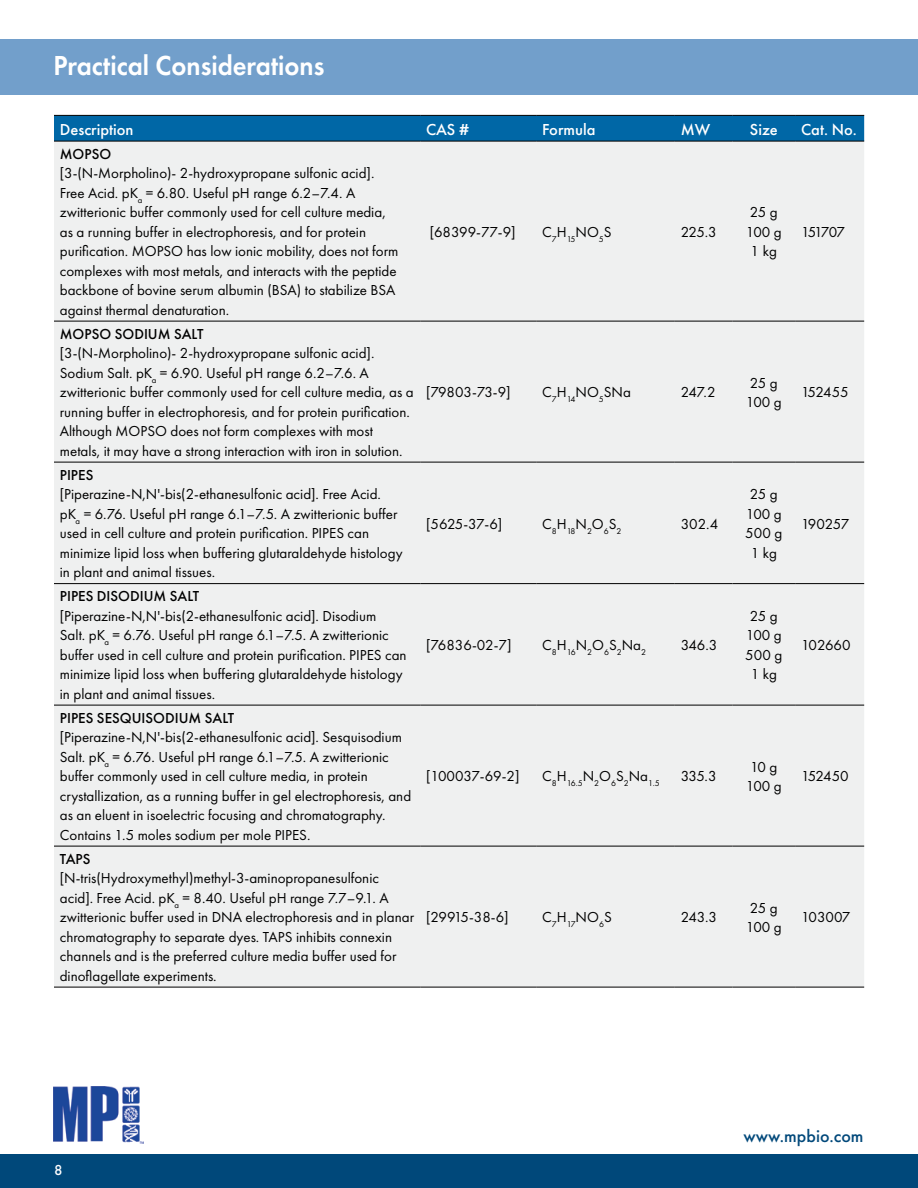
<style>
.page{position:relative;width:918px;height:1188px;background:#fff}
.page>*{position:absolute;margin:0;border:0;box-sizing:border-box;transform-origin:0 0}
.t1{font:600 28.5px "Futura PT";color:#fff;scale:.93 1}
.t2{font:500 18px "Futura PT";color:#00487a}
.t3{font:500 16.5px "Futura PT";color:#fff}
.t4{font:15px/19.5px "Futura PT";color:#000}
.t5{font:500 15px "Futura PT";color:#000}
.t6{font:500 15px "Futura PT";color:#fff}
.t7{font:8.7px "Futura PT";color:#000}
</style>
<div class="page">
<div style="left:0;top:1155px;width:918px;height:33px;background:#00487a"></div>
<img style="left:54px;top:1086px;width:90px;height:58px">
<div style="left:0;top:39px;width:918px;height:56px;background:#729fcb"></div>
<div style="left:54px;top:116px;width:810px;height:25px;background:#0067a6"></div>
<div style="left:54px;top:142px;width:810px;height:845px;background:#eff0f0"></div>
<hr style="left:54px;top:115px;width:366px;height:1px;background:#000">
<hr style="left:420px;top:115px;width:116px;height:1px;background:#000">
<hr style="left:536px;top:115px;width:139px;height:1px;background:#000">
<hr style="left:675px;top:115px;width:57px;height:1px;background:#000">
<hr style="left:732px;top:115px;width:63px;height:1px;background:#000">
<hr style="left:795px;top:115px;width:69px;height:1px;background:#000">
<hr style="left:54px;top:987px;width:366px;height:1px;background:#000">
<hr style="left:420px;top:987px;width:116px;height:1px;background:#000">
<hr style="left:536px;top:987px;width:139px;height:1px;background:#000">
<hr style="left:675px;top:987px;width:57px;height:1px;background:#000">
<hr style="left:732px;top:987px;width:63px;height:1px;background:#000">
<hr style="left:795px;top:987px;width:69px;height:1px;background:#000">
<hr style="left:54px;top:141px;width:366px;height:1px;background:#000">
<hr style="left:420px;top:141px;width:116px;height:1px;background:#000">
<hr style="left:536px;top:141px;width:139px;height:1px;background:#000">
<hr style="left:675px;top:141px;width:57px;height:1px;background:#000">
<hr style="left:732px;top:141px;width:63px;height:1px;background:#000">
<hr style="left:795px;top:141px;width:69px;height:1px;background:#000">
<hr style="left:54px;top:321px;width:366px;height:1px;background:#000">
<hr style="left:54px;top:462px;width:366px;height:1px;background:#000">
<hr style="left:54px;top:583px;width:366px;height:1px;background:#000">
<hr style="left:54px;top:705px;width:366px;height:1px;background:#000">
<hr style="left:54px;top:846px;width:366px;height:1px;background:#000">
<hr style="left:795px;top:321px;width:69px;height:1px;background:#000">
<hr style="left:795px;top:462px;width:69px;height:1px;background:#000">
<hr style="left:795px;top:583px;width:69px;height:1px;background:#000">
<hr style="left:795px;top:705px;width:69px;height:1px;background:#000">
<hr style="left:795px;top:846px;width:69px;height:1px;background:#000">
<hr style="left:420px;top:321px;width:116px;height:1px;background:#000">
<hr style="left:536px;top:321px;width:139px;height:1px;background:#000">
<hr style="left:675px;top:321px;width:57px;height:1px;background:#000">
<hr style="left:732px;top:321px;width:63px;height:1px;background:#000">
<hr style="left:420px;top:462px;width:116px;height:1px;background:#000">
<hr style="left:536px;top:462px;width:139px;height:1px;background:#000">
<hr style="left:675px;top:462px;width:57px;height:1px;background:#000">
<hr style="left:732px;top:462px;width:63px;height:1px;background:#000">
<hr style="left:420px;top:583px;width:116px;height:1px;background:#000">
<hr style="left:536px;top:583px;width:139px;height:1px;background:#000">
<hr style="left:675px;top:583px;width:57px;height:1px;background:#000">
<hr style="left:732px;top:583px;width:63px;height:1px;background:#000">
<hr style="left:420px;top:705px;width:116px;height:1px;background:#000">
<hr style="left:536px;top:705px;width:139px;height:1px;background:#000">
<hr style="left:675px;top:705px;width:57px;height:1px;background:#000">
<hr style="left:732px;top:705px;width:63px;height:1px;background:#000">
<hr style="left:420px;top:846px;width:116px;height:1px;background:#000">
<hr style="left:536px;top:846px;width:139px;height:1px;background:#000">
<hr style="left:675px;top:846px;width:57px;height:1px;background:#000">
<hr style="left:732px;top:846px;width:63px;height:1px;background:#000">
<h1 class="t1" style="left:53px;top:48px;width:293px">Practical Considerations</h1>
<p class="t3" style="left:60px;top:119px;width:75px">Description</p>
<p class="t3" style="left:426px;top:119px;width:44px">CAS #</p>
<p class="t3" style="left:542px;top:119px;width:55px">Formula</p>
<p class="t3" style="left:681px;top:119px;width:31px">MW</p>
<p class="t3" style="left:750px;top:119px;width:29px">Size</p>
<p class="t3" style="left:801px;top:119px;width:57px">Cat. No.</p>
<p class="t5" style="left:60px;top:145px;width:53px">MOPSO</p>
<p class="t4" style="left:60px;top:164px;width:340px">[3-(N-Morpholino)- 2-hydroxypropane sulfonic acid].<br>Free Acid. pK<sub>a</sub> = 6.80. Useful pH range 6.2–7.4. A zwitterionic buffer commonly used for cell culture media, as a running buffer in electrophoresis, and for protein purification. MOPSO has low ionic mobility, does not form complexes with most metals, and interacts with the peptide backbone of bovine serum albumin (BSA) to stabilize BSA against thermal denaturation.</p>
<p class="t4" style="left:746px;top:203px;width:37px;text-align:center">25 g<br>100 g<br>1 kg</p>
<p class="t4" style="left:430px;top:222px;width:87px">[68399-77-9]</p>
<p class="t4" style="left:542px;top:222px;width:71px">C<sub>7</sub>H<sub>15</sub>NO<sub>5</sub>S</p>
<p class="t4" style="left:681px;top:222px;width:38px">225.3</p>
<p class="t4" style="left:801px;top:222px;width:46px">151707</p>
<p class="t5" style="left:60px;top:325px;width:145px">MOPSO SODIUM SALT</p>
<p class="t4" style="left:60px;top:344px;width:355px">[3-(N-Morpholino)- 2-hydroxypropane sulfonic acid].<br>Sodium Salt. pK<sub>a</sub> = 6.90. Useful pH range 6.2–7.6. A zwitterionic buffer commonly used for cell culture media, as a running buffer in electrophoresis, and for protein purification.<br>Although MOPSO does not form complexes with most metals, it may have a strong interaction with iron in solution.</p>
<p class="t5" style="left:60px;top:466px;width:35px">PIPES</p>
<p class="t4" style="left:60px;top:485px;width:344px">[Piperazine-N,N'-bis(2-ethanesulfonic acid]. Free Acid. pK<sub>a</sub> = 6.76. Useful pH range 6.1–7.5. A zwitterionic buffer used in cell culture and protein purification. PIPES can minimize lipid loss when buffering glutaraldehyde histology in plant and animal tissues.</p>
<p class="t5" style="left:60px;top:587px;width:141px">PIPES DISODIUM SALT</p>
<p class="t4" style="left:60px;top:606px;width:348px">[Piperazine-N,N'-bis(2-ethanesulfonic acid]. Disodium<br>Salt. pK<sub>a</sub> = 6.76. Useful pH range 6.1–7.5. A zwitterionic buffer used in cell culture and protein purification. PIPES can minimize lipid loss when buffering glutaraldehyde histology in plant and animal tissues.</p>
<p class="t5" style="left:60px;top:709px;width:176px">PIPES SESQUISODIUM SALT</p>
<p class="t4" style="left:60px;top:728px;width:353px">[Piperazine-N,N'-bis(2-ethanesulfonic acid]. Sesquisodium Salt. pK<sub>a</sub> = 6.76. Useful pH range 6.1–7.5. A zwitterionic buffer commonly used in cell culture media, in protein crystallization, as a running buffer in gel electrophoresis, and as an eluent in isoelectric focusing and chromatography.<br>Contains 1.5 moles sodium per mole PIPES.</p>
<p class="t5" style="left:60px;top:850px;width:32px">TAPS</p>
<p class="t4" style="left:60px;top:869px;width:356px">[N-tris(Hydroxymethyl)methyl-3-aminopropanesulfonic acid]. Free Acid. pK<sub>a</sub> = 8.40. Useful pH range 7.7–9.1. A zwitterionic buffer used in DNA electrophoresis and in planar chromatography to separate dyes. TAPS inhibits connexin channels and is the preferred culture media buffer used for dinoflagellate experiments.</p>
<p class="t4" style="left:426px;top:383px;width:86px">[79803-73-9]</p>
<p class="t4" style="left:542px;top:383px;width:90px">C<sub>7</sub>H<sub>14</sub>NO<sub>5</sub>SNa</p>
<p class="t4" style="left:681px;top:383px;width:36px">247.2</p>
<p class="t4" style="left:746px;top:373px;width:37px">25 g<br>100 g</p>
<p class="t4" style="left:801px;top:383px;width:49px">152455</p>
<p class="t4" style="left:426px;top:514px;width:78px">[5625-37-6]</p>
<p class="t7" style="left:542px;top:526px;width:81px"><sup>C</sup>8<sup>H</sup>18<sup>N</sup>2<sup>O</sup>6<sup>S</sup>2</p>
<p class="t4" style="left:681px;top:514px;width:39px">302.4</p>
<p class="t4" style="left:426px;top:635px;width:87px">[76836-02-7]</p>
<p class="t4" style="left:542px;top:635px;width:106px">C<sub>8</sub>H<sub>16</sub>N<sub>2</sub>O<sub>6</sub>S<sub>2</sub>Na<sub>2</sub></p>
<p class="t4" style="left:681px;top:635px;width:38px">346.3</p>
<p class="t4" style="left:745px;top:485px;width:38px;text-align:center">25 g<br>100 g<br>500 g<br>1 kg</p>
<p class="t4" style="left:745px;top:606px;width:38px;text-align:center">25 g<br>100 g<br>500 g<br>1 kg</p>
<p class="t4" style="left:801px;top:514px;width:50px">190257</p>
<p class="t4" style="left:801px;top:635px;width:51px">102660</p>
<p class="t4" style="left:426px;top:767px;width:95px">[100037-69-2]</p>
<p class="t7" style="left:542px;top:778px;width:119px"><sup>C</sup>8<sup>H</sup>16.5<sup>N</sup>2<sup>O</sup>6<sup>S</sup>2<sup>Na</sup>1.5</p>
<p class="t4" style="left:681px;top:767px;width:37px">335.3</p>
<p class="t4" style="left:746px;top:757px;width:38px">10 g<br>100 g</p>
<p class="t4" style="left:801px;top:767px;width:49px">152450</p>
<p class="t4" style="left:426px;top:908px;width:84px">[29915-38-6]</p>
<p class="t4" style="left:542px;top:908px;width:71px">C<sub>7</sub>H<sub>17</sub>NO<sub>6</sub>S</p>
<p class="t4" style="left:681px;top:908px;width:38px">243.3</p>
<p class="t4" style="left:746px;top:898px;width:37px">25 g<br>100 g</p>
<p class="t4" style="left:801px;top:908px;width:51px">103007</p>
<p class="t6" style="left:54px;top:1161px;width:10px">8</p>
<p class="t2" style="left:744px;top:1125px;width:122px">www.mpbio.com</p>
</div>
